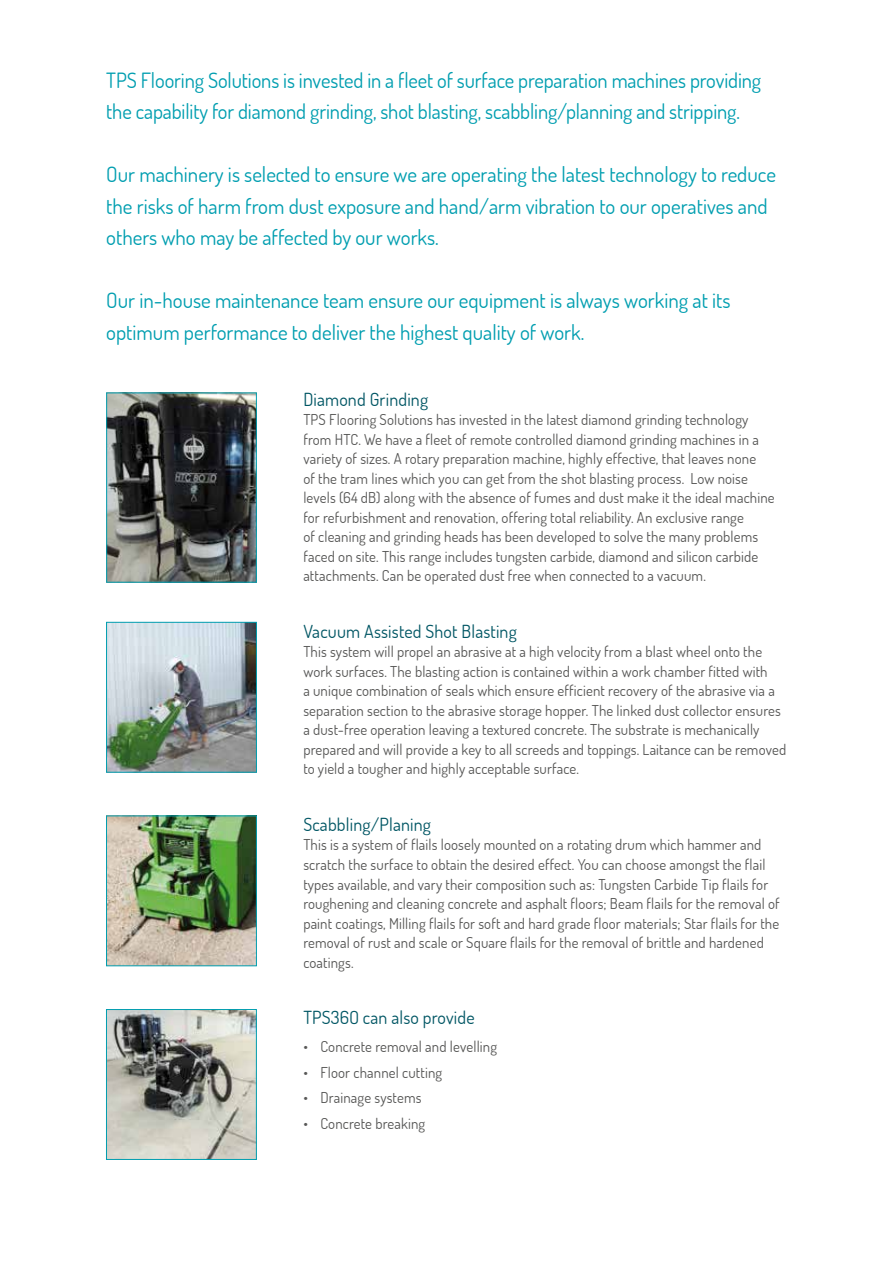
<style>
.page{position:relative;width:893px;height:1263px;background:#fff}
.page>*{position:absolute;margin:0;border:0;box-sizing:border-box;transform-origin:0 0}
.t1{font:21px/31.5px "Dosis";color:#009eb0}
.t2{font:18px "Dosis";letter-spacing:.01em;color:#005664}
.t3{font:15px/19.5px "Dosis";letter-spacing:.01em;color:#575756}
</style>
<div class="page">
<img style="left:108px;top:395px;width:147px;height:186px">
<div style="left:106px;top:393px;width:151px;height:190px;border:1px solid #009eb0"></div>
<img style="left:108px;top:1011px;width:147px;height:147px">
<div style="left:106px;top:1009px;width:151px;height:151px;border:1px solid #009eb0"></div>
<img style="left:108px;top:817px;width:147px;height:147px">
<div style="left:106px;top:815px;width:151px;height:151px;border:1px solid #009eb0"></div>
<img style="left:108px;top:624px;width:147px;height:146px">
<div style="left:106px;top:622px;width:151px;height:150px;border:1px solid #009eb0"></div>
<h1 class="t1" style="left:106px;top:64px;width:656px">TPS Flooring Solutions is invested in a fleet of surface preparation machines providing the capability for diamond grinding, shot blasting, scabbling/planning and stripping.</h1>
<h1 class="t1" style="left:106px;top:158px;width:671px">Our machinery is selected to ensure we are operating the latest technology to reduce the risks of harm from dust exposure and hand/arm vibration to our operatives and others who may be affected by our works.</h1>
<h1 class="t1" style="left:106px;top:284px;width:626px">Our in-house maintenance team ensure our equipment is always working at its optimum performance to deliver the highest quality of work.</h1>
<p class="t2" style="left:303px;top:387px;width:126px">Diamond Grinding</p>
<p class="t3" style="left:303px;top:410px;width:473px">TPS Flooring Solutions has invested in the latest diamond grinding technology from HTC. We have a fleet of remote controlled diamond grinding machines in a variety of sizes. A rotary preparation machine, highly effective, that leaves none<br>of the tram lines which you can get from the shot blasting process. Low noise levels (64 dB) along with the absence of fumes and dust make it the ideal machine for refurbishment and renovation, offering total reliability. An exclusive range<br>of cleaning and grinding heads has been developed to solve the many problems faced on site. This range includes tungsten carbide, diamond and silicon carbide attachments. Can be operated dust free when connected to a vacuum.</p>
<p class="t2" style="left:303px;top:619px;width:215px">Vacuum Assisted Shot Blasting</p>
<p class="t3" style="left:303px;top:642px;width:484px">This system will propel an abrasive at a high velocity from a blast wheel onto the work surfaces. The blasting action is contained within a work chamber fitted with<br>a unique combination of seals which ensure efficient recovery of the abrasive via a separation section to the abrasive storage hopper. The linked dust collector ensures a dust-free operation leaving a textured concrete. The substrate is mechanically prepared and will provide a key to all screeds and toppings. Laitance can be removed to yield a tougher and highly acceptable surface.</p>
<p class="t2" style="left:303px;top:812px;width:129px">Scabbling/Planing</p>
<p class="t3" style="left:303px;top:835px;width:478px">This is a system of flails loosely mounted on a rotating drum which hammer and scratch the surface to obtain the desired effect. You can choose amongst the flail types available, and vary their composition such as: Tungsten Carbide Tip flails for roughening and cleaning concrete and asphalt floors; Beam flails for the removal of paint coatings, Milling flails for soft and hard grade floor materials; Star flails for the removal of rust and scale or Square flails for the removal of brittle and hardened coatings.</p>
<p class="t2" style="left:303px;top:1005px;width:173px">TPS360 can also provide</p>
<p class="t3" style="left:303px;top:1036px;width:195px">• Concrete removal and levelling</p>
<p class="t3" style="left:303px;top:1062px;width:140px">• Floor channel cutting</p>
<p class="t3" style="left:303px;top:1087px;width:120px">• Drainage systems</p>
<p class="t3" style="left:303px;top:1113px;width:123px">• Concrete breaking</p>
</div>
